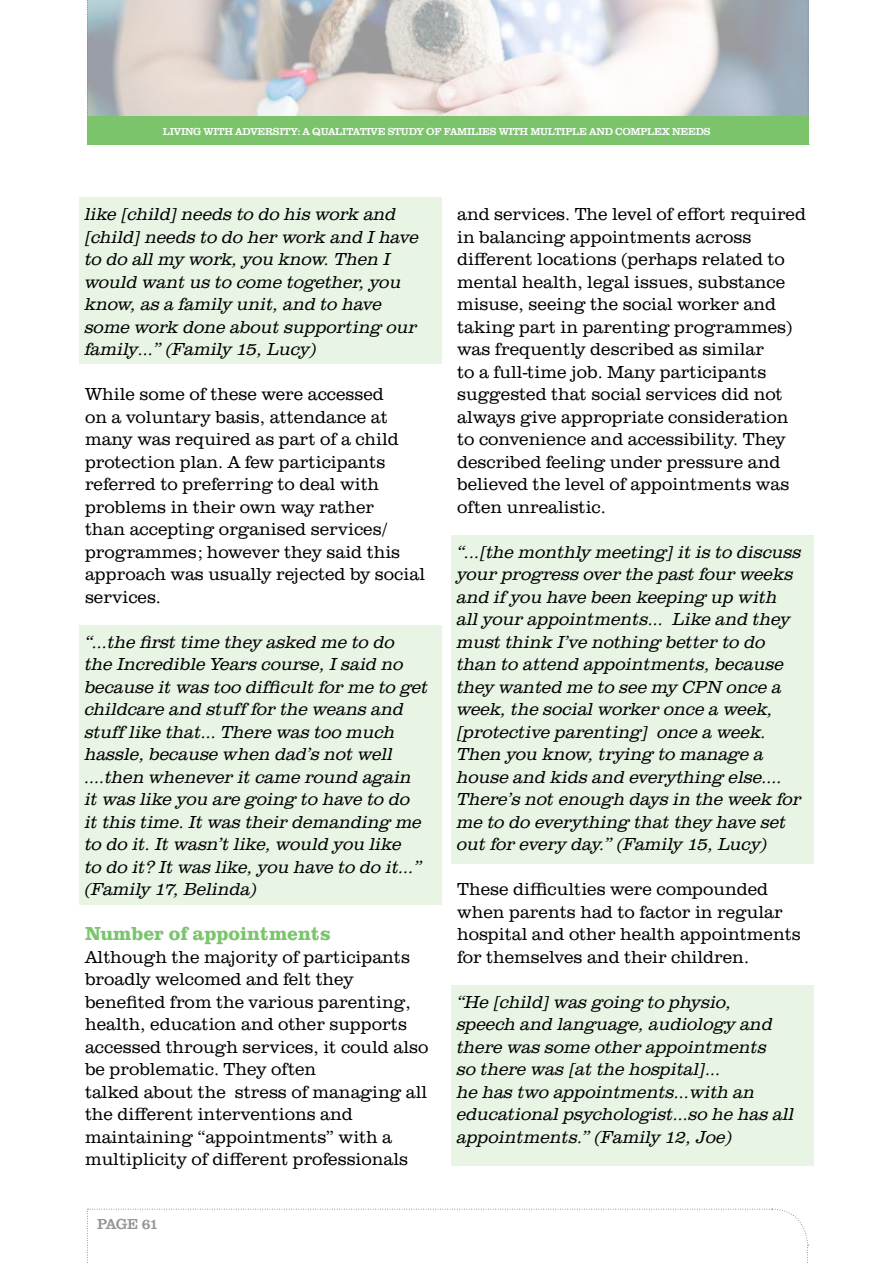
<style>
.page{position:relative;width:893px;height:1263px;background:#fff}
.page>*{position:absolute;margin:0;border:0;box-sizing:border-box;transform-origin:0 0}
.t1{font:700 19.5px "URW Clarendon TOT";color:#7bc46c}
.t2{font:italic 300 18px/22.5px "URW Clarendon TOT";color:#000}
.t3{font:300 18px/22.5px "URW Clarendon TOT";color:#000}
.t4{font:15px "URW Clarendon TOT";letter-spacing:-.07em;color:#939598}
.t5{font:10.5px "URW Clarendon TOT";letter-spacing:-.025em;color:#fff}
</style>
<div class="page">
<svg style="left:87px;top:0;width:722px;height:145px"></svg>
<div style="left:87px;top:117px;width:721px;height:28px;background:#7bc46c"></div>
<svg style="left:87px;top:1208px;width:721px;height:55px"></svg>
<div style="left:451px;top:535px;width:362px;height:328px;background:#e8f4e4"></div>
<div style="left:451px;top:985px;width:362px;height:180px;background:#e8f4e4"></div>
<div style="left:79px;top:625px;width:363px;height:279px;background:#e8f4e4"></div>
<div style="left:79px;top:198px;width:363px;height:166px;background:#e8f4e4"></div>
<p class="t5" style="left:163px;top:125px;width:549px">LIVING WITH ADVERSITY: A QUALITATIVE STUDY OF FAMILIES WITH MULTIPLE AND COMPLEX NEEDS</p>
<p class="t2" style="left:85px;top:203px;width:336px">like [child] needs to do his work and [child] needs to do her work and I have to do all my work, you know. Then I would want us to come together, you know, as a family unit, and to have some work done about supporting our family…” (Family 15, Lucy)</p>
<p class="t3" style="left:85px;top:383px;width:341px">While some of these were accessed<br>on a voluntary basis, attendance at many was required as part of a child protection plan. A few participants referred to preferring to deal with problems in their own way rather<br>than accepting organised services/ programmes; however they said this approach was usually rejected by social services.</p>
<p class="t2" style="left:85px;top:630px;width:345px">“…the first time they asked me to do<br>the Incredible Years course, I said no because it was too difficult for me to get childcare and stuff for the weans and stuff like that... There was too much hassle, because when dad’s not well ….then whenever it came round again it was like you are going to have to do<br>it this time. It was their demanding me to do it. It wasn’t like, would you like<br>to do it? It was like, you have to do it…” (Family 17, Belinda)</p>
<p class="t1" style="left:85px;top:922px;width:247px">Number of appointments</p>
<p class="t3" style="left:85px;top:946px;width:345px">Although the majority of participants broadly welcomed and felt they benefited from the various parenting, health, education and other supports accessed through services, it could also be problematic. They often<br>talked about the stress of managing all the different interventions and maintaining “appointments” with a multiplicity of different professionals</p>
<p class="t4" style="left:97px;top:1215px;width:63px">PAGE 61</p>
<p class="t3" style="left:457px;top:203px;width:350px">and services. The level of effort required in balancing appointments across different locations (perhaps related to mental health, legal issues, substance misuse, seeing the social worker and taking part in parenting programmes) was frequently described as similar<br>to a full-time job. Many participants suggested that social services did not always give appropriate consideration to convenience and accessibility. They described feeling under pressure and believed the level of appointments was often unrealistic.</p>
<p class="t2" style="left:457px;top:540px;width:346px">“...[the monthly meeting] it is to discuss your progress over the past four weeks and if you have been keeping up with all your appointments... Like and they must think I’ve nothing better to do than to attend appointments, because they wanted me to see my CPN once a week, the social worker once a week, [protective parenting] once a week.<br>Then you know, trying to manage a house and kids and everything else….<br>There’s not enough days in the week for me to do everything that they have set out for every day.” (Family 15, Lucy)</p>
<p class="t3" style="left:457px;top:878px;width:345px">These difficulties were compounded when parents had to factor in regular hospital and other health appointments for themselves and their children.</p>
<p class="t2" style="left:457px;top:990px;width:339px">“He [child] was going to physio, speech and language, audiology and there was some other appointments<br>so there was [at the hospital]…<br>he has two appointments…with an educational psychologist...so he has all appointments.” (Family 12, Joe)</p>
</div>
